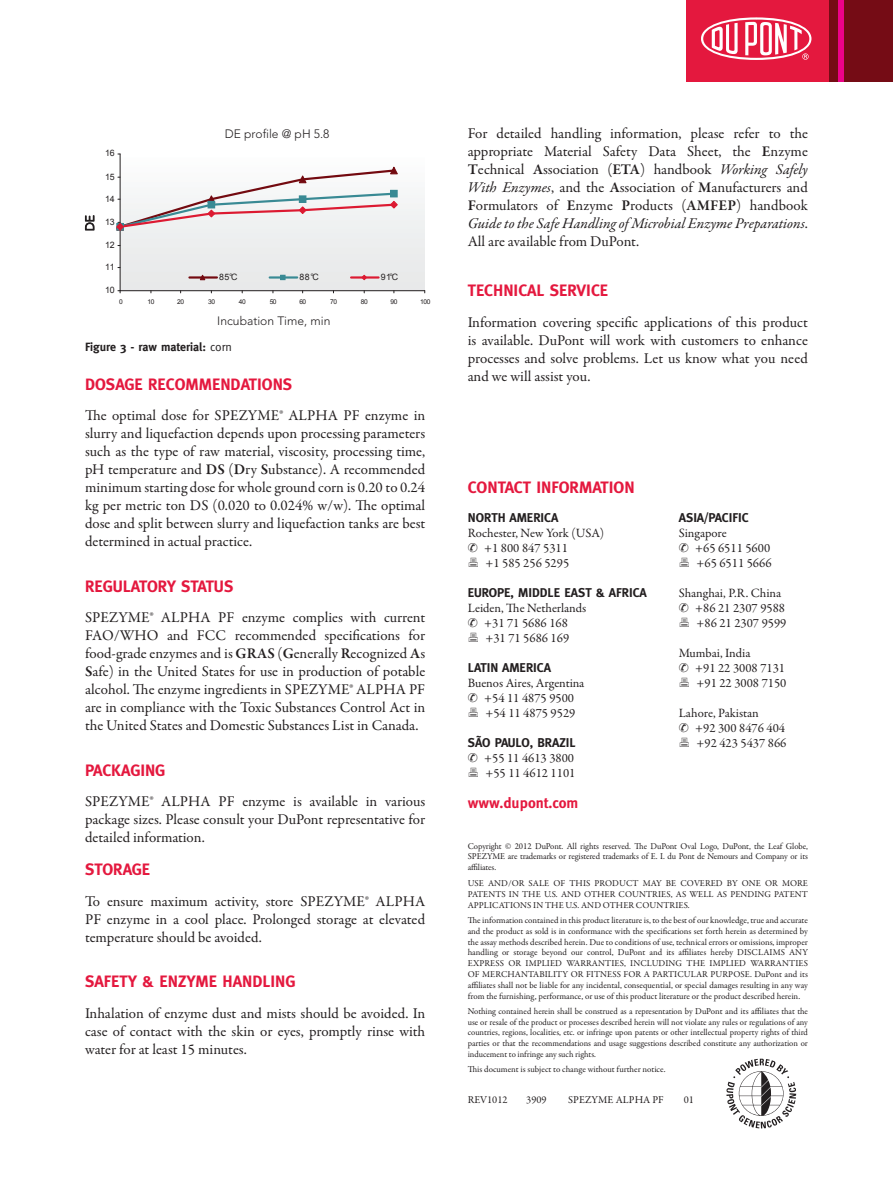
<style>
.page{position:relative;width:893px;height:1188px;background:#fff}
.page>*{position:absolute;margin:0;border:0;box-sizing:border-box;transform-origin:0 0}
.t1{font:700 16.5px "Meta";color:#e4183e}
.t2{font:15px/18px "Garamond Premr Pro";letter-spacing:-.005em;color:#231f20;text-align:justify}
.t3{font:700 15px "Meta";color:#e4183e}
.t4{font:12.75px "Garamond Premr Pro";color:#231f20}
.t5{font:700 12.75px "Meta";color:#231f20}
.t6{font:300 12.15px "Avenir LT Std";color:#231f20}
.t7{font:700 12px "Meta";color:#231f20}
.t8{font:10.5px "Garamond Premr Pro";letter-spacing:.005em;color:#231f20}
.t9{font:9px/10.8px "Garamond Premr Pro";letter-spacing:-.005em;color:#231f20;text-align:justify}
.t10{font:8.85px "Arial";color:#231f20}
.t11{font:6.6px "Arial";letter-spacing:-.065em;color:#231f20}
.s1{font-weight:400}
.s2{font-weight:600}
.s3{font-style:italic}
</style>
<div class="page">
<div style="left:687px;top:0;width:142px;height:82px;background:#e4183e"></div>
<div style="left:829px;top:0;width:64px;height:82px;background:#750c15"></div>
<div style="left:839px;top:0;width:5px;height:82px;background:#ed028a"></div>
<svg style="left:701px;top:17px;width:110px;height:43px"></svg>
<svg style="left:726px;top:1059px;width:70px;height:69px"></svg>
<div style="left:120px;top:154px;width:305px;height:137px;background:linear-gradient(to bottom,#fcfdfd,#e5e7e7)"></div>
<hr style="left:120px;top:154px;width:1px;height:137px;background:#231f20">
<hr style="left:120px;top:290px;width:305px;height:1px;background:#231f20">
<svg style="left:117px;top:166px;width:282px;height:65px"></svg>
<svg style="left:85px;top:215px;width:9px;height:15px"></svg>
<hr style="left:189px;top:276px;width:28px;height:3px;background:#730a10">
<svg style="left:199px;top:274px;width:8px;height:7px"></svg>
<hr style="left:270px;top:276px;width:27px;height:3px;background:#398a94">
<svg style="left:280px;top:275px;width:6px;height:5px"></svg>
<hr style="left:351px;top:276px;width:28px;height:3px;background:#dc1a32">
<svg style="left:360px;top:274px;width:8px;height:7px"></svg>
<p class="t10" style="left:105px;top:148px;width:11px">16</p>
<p class="t10" style="left:105px;top:171px;width:11px">15</p>
<p class="t10" style="left:105px;top:193px;width:11px">14</p>
<p class="t10" style="left:105px;top:216px;width:11px">13</p>
<p class="t10" style="left:105px;top:239px;width:11px">12</p>
<p class="t10" style="left:105px;top:261px;width:11px">11</p>
<p class="t10" style="left:105px;top:284px;width:11px">10</p>
<p class="t6" style="left:225px;top:127px;width:106px">DE profile @ pH 5.8</p>
<p class="t10" style="left:219px;top:271px;width:20px">85°C</p>
<p class="t10" style="left:299px;top:271px;width:21px">88°C</p>
<p class="t10" style="left:381px;top:271px;width:19px">9 1°C</p>
<p class="t11" style="left:119px;top:298px;width:5px">0</p>
<p class="t11" style="left:148px;top:298px;width:9px">10</p>
<p class="t11" style="left:177px;top:298px;width:9px">20</p>
<p class="t11" style="left:208px;top:298px;width:8px">30</p>
<p class="t11" style="left:239px;top:298px;width:9px">40</p>
<p class="t11" style="left:270px;top:298px;width:8px">50</p>
<p class="t11" style="left:299px;top:298px;width:8px">60</p>
<p class="t11" style="left:330px;top:298px;width:9px">70</p>
<p class="t11" style="left:361px;top:298px;width:8px">80</p>
<p class="t11" style="left:391px;top:298px;width:8px">90</p>
<p class="t11" style="left:420px;top:298px;width:12px">100</p>
<p class="t6" style="left:217px;top:314px;width:115px">Incubation Time, min</p>
<p class="t7" style="left:85px;top:340px;width:148px">Figure 3 - raw material: <span class="s1">corn</span></p>
<p class="t1" style="left:85px;top:374px;width:209px">DOSAGE RECOMMENDATIONS</p>
<p class="t2" style="left:85px;top:407px;width:342px">The optimal dose for SPEZYME® ALPHA PF enzyme in slurry and liquefaction depends upon processing parameters such as the type of raw material, viscosity, processing time, pH temperature and <span class="s2">DS</span> (<span class="s2">D</span>ry <span class="s2">S</span>ubstance). A recommended minimum starting dose for whole ground corn is 0.20 to 0.24 kg per metric ton DS (0.020 to 0.024% w/w). The optimal dose and split between slurry and liquefaction tanks are best determined in actual practice.</p>
<p class="t1" style="left:85px;top:576px;width:150px">REGULATORY STATUS</p>
<p class="t2" style="left:85px;top:609px;width:342px">SPEZYME® ALPHA PF enzyme complies with current FAO/WHO and FCC recommended specifications for food-grade enzymes and is <span class="s2">GRAS</span> (<span class="s2">G</span>enerally <span class="s2">R</span>ecognized <span class="s2">A</span>s <span class="s2">S</span>afe) in the United States for use in production of potable alcohol. The enzyme ingredients in SPEZYME® ALPHA PF are in compliance with the Toxic Substances Control Act in the United States and Domestic Substances List in Canada.</p>
<p class="t1" style="left:85px;top:760px;width:82px">PACKAGING</p>
<p class="t2" style="left:85px;top:793px;width:342px">SPEZYME® ALPHA PF enzyme is available in various package sizes. Please consult your DuPont representative for detailed information.</p>
<p class="t1" style="left:85px;top:860px;width:67px">STORAGE</p>
<p class="t2" style="left:85px;top:892px;width:342px">To ensure maximum activity, store SPEZYME® ALPHA PF enzyme in a cool place. Prolonged storage at elevated temperature should be avoided.</p>
<p class="t1" style="left:85px;top:972px;width:212px">SAFETY &amp; ENZYME HANDLING</p>
<p class="t2" style="left:85px;top:1004px;width:342px">Inhalation of enzyme dust and mists should be avoided. In case of contact with the skin or eyes, promptly rinse with water for at least 15 minutes.</p>
<p class="t2" style="left:468px;top:125px;width:342px">For detailed handling information, please refer to the appropriate Material Safety Data Sheet, the <span class="s2">E</span>nzyme <span class="s2">T</span>echnical <span class="s2">A</span>ssociation (<span class="s2">ETA</span>) handbook <span class="s3">Working Safely With Enzymes</span>, and the <span class="s2">A</span>ssociation of <span class="s2">M</span>anufacturers and <span class="s2">F</span>ormulators of <span class="s2">E</span>nzyme <span class="s2">P</span>roducts (<span class="s2">AMFEP</span>) handbook <span class="s3">Guide to the Safe Handling of Microbial Enzyme Preparations</span>.<br>All are available from DuPont.</p>
<p class="t1" style="left:468px;top:281px;width:142px">TECHNICAL SERVICE</p>
<p class="t2" style="left:468px;top:313px;width:342px">Information covering specific applications of this product is available. DuPont will work with customers to enhance processes and solve problems. Let us know what you need and we will assist you.</p>
<p class="t1" style="left:468px;top:478px;width:168px">CONTACT INFORMATION</p>
<p class="t5" style="left:468px;top:510px;width:92px">NORTH AMERICA</p>
<p class="t4" style="left:468px;top:525px;width:138px">Rochester, New York (USA)</p>
<p class="t4" style="left:484px;top:540px;width:85px">+1 800 847 5311</p>
<p class="t4" style="left:485px;top:555px;width:85px">+1 585 256 5295</p>
<p class="t5" style="left:468px;top:585px;width:181px">EUROPE, MIDDLE EAST &amp; AFRICA</p>
<p class="t4" style="left:468px;top:600px;width:120px">Leiden, The Netherlands</p>
<p class="t4" style="left:484px;top:615px;width:85px">+31 71 5686 168</p>
<p class="t4" style="left:485px;top:630px;width:85px">+31 71 5686 169</p>
<p class="t5" style="left:468px;top:660px;width:85px">LATIN AMERICA</p>
<p class="t4" style="left:468px;top:675px;width:118px">Buenos Aires, Argentina</p>
<p class="t4" style="left:484px;top:690px;width:91px">+54 11 4875 9500</p>
<p class="t4" style="left:485px;top:705px;width:91px">+54 11 4875 9529</p>
<p class="t5" style="left:468px;top:735px;width:109px">SÃO PAULO, BRAZIL</p>
<p class="t4" style="left:484px;top:750px;width:91px">+55 11 4613 3800</p>
<p class="t4" style="left:485px;top:765px;width:91px">+55 11 4612 1101</p>
<p class="t3" style="left:468px;top:794px;width:112px">www.dupont.com</p>
<p class="t5" style="left:679px;top:510px;width:71px">ASIA/PACIFIC</p>
<p class="t4" style="left:679px;top:525px;width:50px">Singapore</p>
<p class="t4" style="left:695px;top:540px;width:76px">+65 6511 5600</p>
<p class="t4" style="left:696px;top:555px;width:76px">+65 6511 5666</p>
<p class="t4" style="left:679px;top:585px;width:104px">Shanghai, P.R. China</p>
<p class="t4" style="left:695px;top:600px;width:91px">+86 21 2307 9588</p>
<p class="t4" style="left:696px;top:615px;width:91px">+86 21 2307 9599</p>
<p class="t4" style="left:679px;top:645px;width:73px">Mumbai, India</p>
<p class="t4" style="left:695px;top:660px;width:91px">+91 22 3008 7131</p>
<p class="t4" style="left:696px;top:675px;width:91px">+91 22 3008 7150</p>
<p class="t4" style="left:679px;top:705px;width:81px">Lahore, Pakistan</p>
<p class="t4" style="left:695px;top:720px;width:91px">+92 300 8476 404</p>
<p class="t4" style="left:696px;top:735px;width:91px">+92 423 5437 866</p>
<p class="t9" style="left:468px;top:841px;width:342px">Copyright © 2012 DuPont. All rights reserved. The DuPont Oval Logo, DuPont, the Leaf Globe, SPEZYME are trademarks or registered trademarks of E. I. du Pont de Nemours and Company or its affiliates.</p>
<p class="t9" style="left:468px;top:878px;width:342px">USE AND/OR SALE OF THIS PRODUCT MAY BE COVERED BY ONE OR MORE PATENTS IN THE U.S. AND OTHER COUNTRIES, AS WELL AS PENDING PATENT APPLICATIONS IN THE U.S. AND OTHER COUNTRIES.</p>
<p class="t9" style="left:468px;top:915px;width:342px">The information contained in this product literature is, to the best of our knowledge, true and accurate and the product as sold is in conformance with the specifications set forth herein as determined by the assay methods described herein. Due to conditions of use, technical errors or omissions, improper handling or storage beyond our control, DuPont and its affi liates hereby DISCLAIMS ANY EXPRESS OR IMPLIED WARRANTIES, INCLUDING THE IMPLIED WARRANTIES OF MERCHANTABILITY OR FITNESS FOR A PARTICULAR PURPOSE. DuPont and its affiliates shall not be liable for any incidental, consequential, or special damages resulting in any way from the furnishing, performance, or use of this product literature or the product described herein.</p>
<p class="t9" style="left:468px;top:1006px;width:342px">Nothing contained herein shall be construed as a representation by DuPont and its affiliates that the use or resale of the product or processes described herein will not violate any rules or regulations of any countries, regions, localities, etc. or infringe upon patents or other intellectual property rights of third parties or that the recommendations and usage suggestions described constitute any authorization or inducement to infringe any such rights.</p>
<p class="t9" style="left:468px;top:1064px;width:199px">This document is subject to change without further notice.</p>
<p class="t8" style="left:468px;top:1093px;width:41px">REV1012</p>
<p class="t8" style="left:526px;top:1093px;width:22px">3909</p>
<p class="t8" style="left:568px;top:1093px;width:97px">SPEZYME ALPHA PF</p>
<p class="t8" style="left:684px;top:1093px;width:12px">01</p>
</div>
